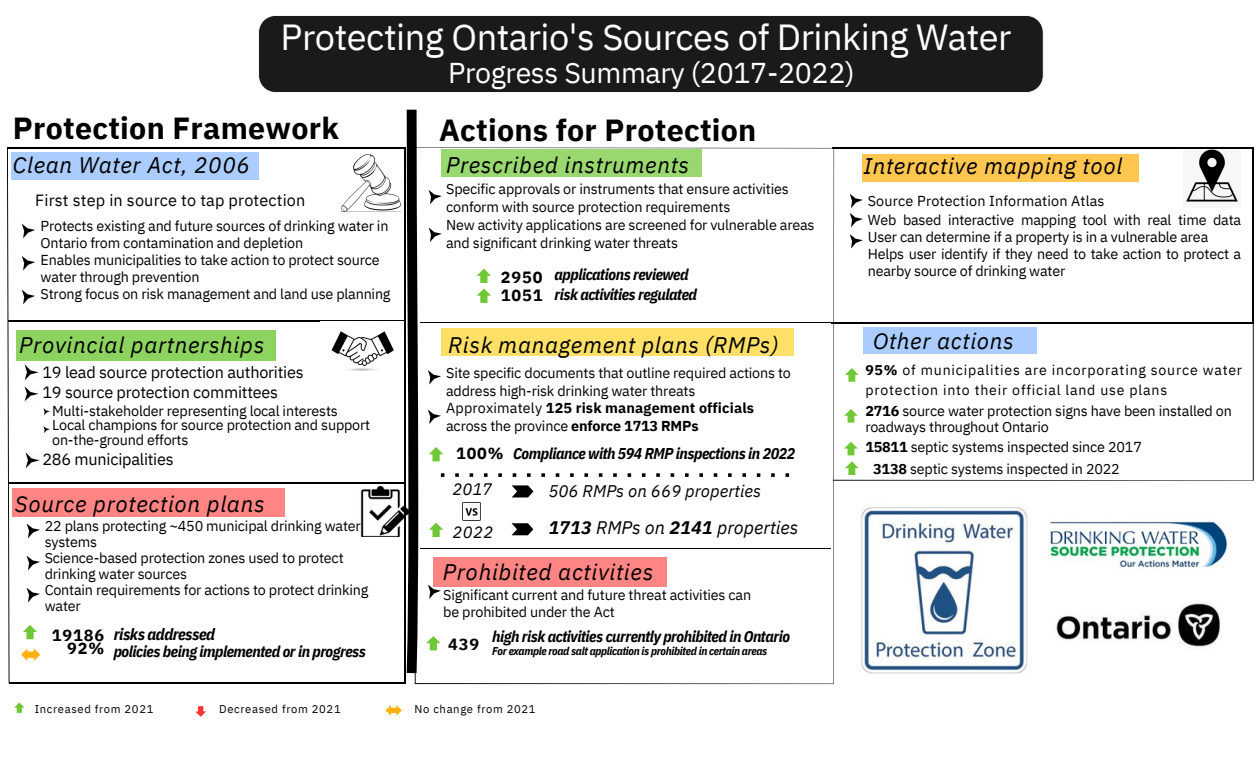
<style>
.page{position:relative;width:1260px;height:765px;background:#fff}
.page>*{position:absolute;margin:0;border:0;box-sizing:border-box;transform-origin:0 0}
.t1{font:36.25px "IBM Plex Sans";letter-spacing:-.015em;color:#fff}
.t2{font:700 30.5px "IBM Plex Sans";letter-spacing:.01em;color:#000}
.t3{font:28.62px "IBM Plex Sans";letter-spacing:-.015em;color:#fff}
.t4{font:italic 22.5px "IBM Plex Sans";letter-spacing:.03em;color:#000}
.t5{font:italic 18.12px "IBM Plex Sans";color:#000}
.t6{font:italic 16.88px "IBM Plex Sans";color:#000}
.t7{font:italic 16.62px "IBM Plex Sans";color:#000}
.t8{font:italic 16.5px "IBM Plex Sans";color:#000}
.t9{font:16.25px/20.6px "IBM Plex Sans";letter-spacing:-.015em;color:#000}
.t10{font:16.25px "IBM Plex Sans";letter-spacing:.01em;color:#000}
.t11{font:700 16.25px/13.1px "IBM Plex Sans";letter-spacing:.055em;color:#000;text-align:right}
.t12{font:italic 700 16.25px "IBM Plex Sans Cond";letter-spacing:-.03em;color:#000}
.t13{font:700 16.12px "IBM Plex Sans";color:#000}
.t14{font:italic 700 15.62px/19.8px "IBM Plex Sans Cond";letter-spacing:-.03em;color:#000}
.t15{font:14.38px/17.8px "IBM Plex Sans";letter-spacing:-.015em;color:#000}
.t16{font:700 14.38px "IBM Plex Sans";letter-spacing:.01em;color:#000}
.t17{font:14.38px "IBM Plex Sans";letter-spacing:.01em;color:#000}
.t18{font:14.12px/19.8px "IBM Plex Sans";letter-spacing:.055em;color:#000}
.t19{font:italic 700 11.25px "IBM Plex Sans Cond";letter-spacing:-.03em;color:#000}
.t20{font:11.25px "IBM Plex Sans";letter-spacing:.055em;color:#000}
.s1{font-weight:400}
.s2{font-weight:700}
</style>
<div class="page">
<img style="left:360px;top:486px;width:47px;height:51px">
<div style="left:13px;top:489px;width:272px;height:28px;background:#ff8585"></div>
<div style="left:258px;top:15px;width:786px;height:78px;background:#1a1a1a"></div>
<svg style="left:407px;top:110px;width:10px;height:563px;background:#151515"></svg>
<svg style="left:850px;top:194px;width:13px;height:33px"></svg>
<svg style="left:850px;top:234px;width:13px;height:15px"></svg>
<div style="left:862px;top:154px;width:276px;height:28px;background:#ffc64f"></div>
<img style="left:1183px;top:148px;width:58px;height:54px">
<svg style="left:415px;top:147px;width:419px;height:537px"></svg>
<img style="left:1056px;top:602px;width:165px;height:46px">
<hr style="left:7px;top:147px;width:398px;height:1px;background:#000">
<hr style="left:404px;top:148px;width:1px;height:535px;background:#000">
<hr style="left:9px;top:683px;width:396px;height:1px;background:#000">
<svg style="left:7px;top:148px;width:3px;height:535px"></svg>
<hr style="left:9px;top:320px;width:396px;height:1px;background:#000">
<hr style="left:8px;top:483px;width:397px;height:1px;background:#000">
<div style="left:12px;top:153px;width:246px;height:26px;background:#acf"></div>
<svg style="left:22px;top:224px;width:13px;height:14px"></svg>
<svg style="left:22px;top:256px;width:13px;height:15px"></svg>
<svg style="left:43px;top:408px;width:7px;height:7px"></svg>
<svg style="left:27px;top:524px;width:13px;height:14px"></svg>
<svg style="left:27px;top:588px;width:13px;height:14px"></svg>
<svg style="left:43px;top:426px;width:7px;height:7px"></svg>
<svg style="left:27px;top:556px;width:13px;height:14px"></svg>
<svg style="left:22px;top:290px;width:13px;height:14px"></svg>
<img style="left:331px;top:331px;width:63px;height:40px">
<img style="left:341px;top:154px;width:59px;height:57px">
<hr style="left:421px;top:322px;width:410px;height:1px;background:#000">
<hr style="left:421px;top:548px;width:410px;height:1px;background:#000">
<img style="left:861px;top:507px;width:167px;height:167px">
<img style="left:1050px;top:521px;width:177px;height:47px">
<svg style="left:23px;top:625px;width:14px;height:14px"></svg>
<svg style="left:429px;top:523px;width:14px;height:14px"></svg>
<svg style="left:426px;top:636px;width:15px;height:14px"></svg>
<svg style="left:429px;top:447px;width:14px;height:14px"></svg>
<svg style="left:477px;top:269px;width:14px;height:34px"></svg>
<hr style="left:832px;top:147px;width:421px;height:1px;background:#000">
<hr style="left:831px;top:323px;width:422px;height:1px;background:#000">
<hr style="left:1253px;top:148px;width:1px;height:175px;background:#000">
<svg style="left:833px;top:323px;width:421px;height:158px"></svg>
<svg style="left:195px;top:706px;width:11px;height:11px"></svg>
<svg style="left:14px;top:703px;width:11px;height:10px"></svg>
<svg style="left:385px;top:705px;width:17px;height:11px"></svg>
<svg style="left:21px;top:648px;width:19px;height:13px"></svg>
<svg style="left:512px;top:485px;width:21px;height:12px"></svg>
<div style="left:16px;top:330px;width:260px;height:31px;background:#8dd35f"></div>
<svg style="left:512px;top:523px;width:21px;height:12px"></svg>
<img style="left:25px;top:365px;width:14px;height:15px">
<img style="left:25px;top:386px;width:14px;height:15px">
<img style="left:25px;top:453px;width:14px;height:16px">
<h5 class="t1" style="left:281px;top:13px;width:732px">Protecting Ontario's Sources of Drinking Water</h5>
<h5 class="t3" style="left:448px;top:54px;width:408px">Progress Summary (2017-2022)</h5>
<h4 class="t2" style="left:13px;top:108px;width:327px">Protection Framework</h4>
<h4 class="t4" style="left:13px;top:150px;width:239px">Clean Water Act, 2006</h4>
<p class="t10" style="left:35px;top:189px;width:272px">First step in source to tap protection</p>
<p class="t15" style="left:41px;top:218px;width:349px;line-height:16.9px">Protects existing and future sources of drinking water in<br>Ontario from contamination and depletion</p>
<p class="t15" style="left:41px;top:251px;width:341px;line-height:16.9px">Enables municipalities to take action to protect source water through prevention</p>
<h4 class="t15" style="left:41px;top:285px;width:351px">Strong focus on risk management and land use planning</h4>
<p class="t4" style="left:19px;top:330px;width:246px">Provincial partnerships</p>
<h6 class="t9" style="left:42px;top:361px;width:263px">19 lead source protection authorities<br>19 source protection committees</h6>
<p class="t15" style="left:52px;top:404px;width:320px;line-height:14px">Multi-stakeholder representing local interests<br>Local champions for source protection and support on-the-ground efforts</p>
<p class="t9" style="left:42px;top:449px;width:133px">286 municipalities</p>
<p class="t4" style="left:15px;top:489px;width:251px">Source protection plans</p>
<p class="t2" style="left:439px;top:110px;width:319px">Actions for Protection</p>
<p class="t4" style="left:446px;top:150px;width:245px">Prescribed instruments</p>
<p class="t15" style="left:446px;top:180px;width:344px">Specific approvals or instruments that ensure activities conform with source protection requirements</p>
<p class="t15" style="left:446px;top:215px;width:370px">New activity applications are screened for vulnerable areas and significant drinking water threats</p>
<h4 class="t11" style="left:501px;top:268px;width:43px;line-height:17.8px;text-align:left">2950<br>1051</h4>
<p class="t14" style="left:554px;top:265px;width:144px">applications reviewed risk activities regulated</p>
<h6 class="t4" style="left:448px;top:330px;width:332px">Risk management plans (RMPs)</h6>
<p class="t15" style="left:446px;top:364px;width:346px">Site specific documents that outline required actions to address high-risk drinking water threats</p>
<p class="t16" style="left:446px;top:399px;width:309px"><span class="s1">Approximately</span> 125 risk management officials</p>
<p class="t15" style="left:446px;top:417px;width:254px">across the province <span class="s2">enforce 1713 RMPs</span></p>
<p class="t13" style="left:456px;top:443px;width:49px">100%</p>
<p class="t7" style="left:452px;top:478px;width:41px">2017</p>
<p class="t14" style="left:513px;top:443px;width:283px">Compliance with 594 RMP inspections in 2022</p>
<h5 class="t6" style="left:548px;top:480px;width:214px">506 RMPs on 669 properties</h5>
<p class="t15" style="left:45px;top:518px;width:318px;line-height:16px">22 plans protecting ~450 municipal drinking water systems</p>
<p class="t15" style="left:45px;top:550px;width:300px;line-height:16px">Science-based protection zones used to protect drinking water sources</p>
<p class="t15" style="left:45px;top:582px;width:325px;line-height:16px">Contain requirements for actions to protect drinking water</p>
<h6 class="t11" style="left:52px;top:629px;width:54px">19186<br>92%</h6>
<h6 class="t11" style="left:448px;top:637px;width:33px">439</h6>
<h4 class="t8" style="left:452px;top:521px;width:42px">2022</h4>
<h5 class="t5" style="left:548px;top:516px;width:252px"><span class="s2">1713</span> RMPs on <span class="s2">2141</span> properties</h5>
<h6 class="t4" style="left:443px;top:557px;width:212px">Prohibited activities</h6>
<p class="t15" style="left:443px;top:585px;width:309px">Significant current and future threat activities can be prohibited under the Act</p>
<p class="t12" style="left:114px;top:624px;width:103px">risks addressed</p>
<p class="t14" style="left:114px;top:642px;width:254px">policies being implemented or in progress</p>
<p class="t14" style="left:492px;top:626px;width:299px">high risk activities currently prohibited in Ontario</p>
<h6 class="t19" style="left:492px;top:644px;width:277px">For example road salt application is prohibited in certain areas</h6>
<p class="t20" style="left:35px;top:702px;width:120px">Increased from 2021</p>
<p class="t20" style="left:219px;top:702px;width:123px">Decreased from 2021</p>
<h4 class="t20" style="left:415px;top:702px;width:123px">No change from 2021</h4>
<p class="t4" style="left:863px;top:151px;width:260px">Interactive mapping tool</p>
<h6 class="t17" style="left:868px;top:191px;width:238px">Source Protection Information Atlas</h6>
<p class="t15" style="left:868px;top:211px;width:375px;line-height:16.9px">Web based interactive mapping tool with real time data<br>User can determine if a property is in a vulnerable area</p>
<p class="t15" style="left:868px;top:245px;width:375px;line-height:16.9px">Helps user identify if they need to take action to protect a nearby source of drinking water</p>
<h4 class="t4" style="left:873px;top:326px;width:142px">Other actions</h4>
<p class="t18" style="left:865px;top:360px;width:378px"><span class="s2">95%</span> of municipalities are incorporating source water protection into their official land use plans</p>
<p class="t15" style="left:865px;top:401px;width:368px"><span class="s2">2716</span> source water protection signs have been installed on</p>
<p class="t15" style="left:865px;top:418px;width:185px">roadways throughout Ontario</p>
<p class="t15" style="left:865px;top:438px;width:278px"><span class="s2">15811</span> septic systems inspected since 2017</p>
<p class="t15" style="left:873px;top:460px;width:248px"><span class="s2">3138</span> septic systems inspected in 2022</p>
</div>
